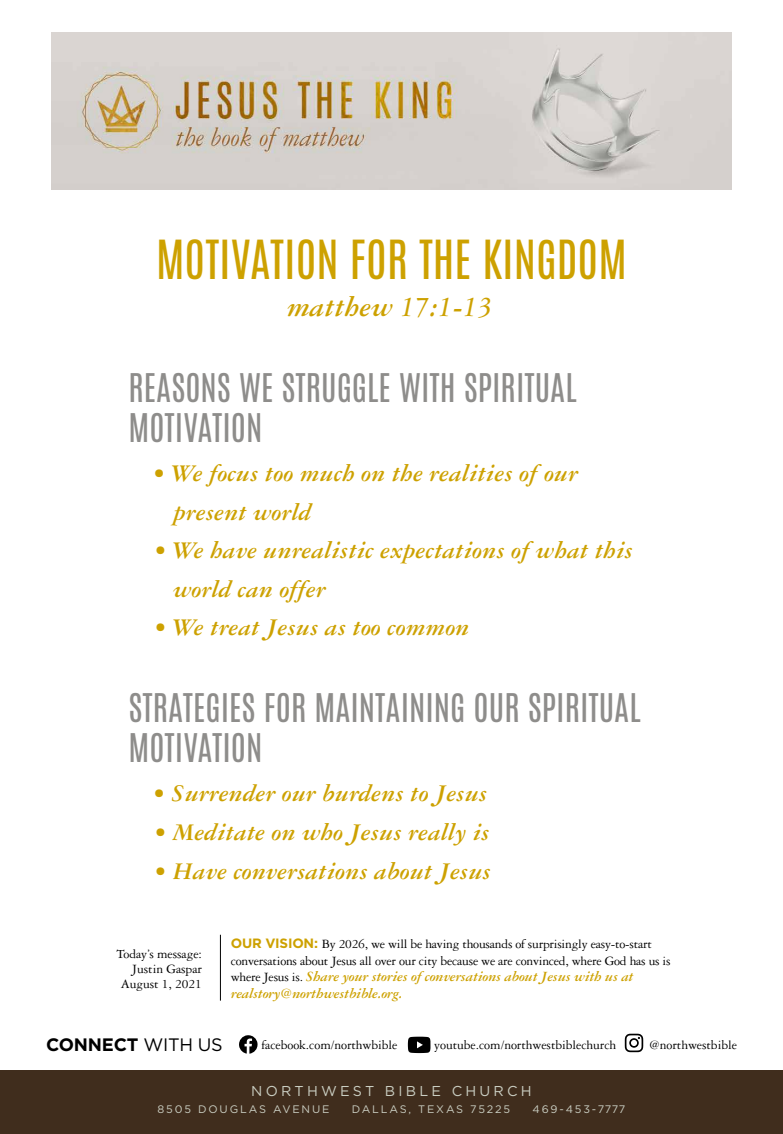
<style>
.page{position:relative;width:783px;height:1134px;background:#fff}
.page>*{position:absolute;margin:0;border:0;box-sizing:border-box;transform-origin:0 0}
.t1{font:45px "Antonio";color:#cda100}
.t2{font:33px/39.6px "Antonio";color:#8e8d8b}
.t3{font:italic 700 30px "Garamond Three";color:#cda100}
.t4{font:italic 700 25.5px/38.5px "Garamond Three";color:#cda100}
.t5{font:700 18px "Gotham";letter-spacing:-.01em;color:#000}
.t6{font:italic 700 15px/16.5px "Garamond Three";letter-spacing:-.015em;color:#cda100}
.t7{font:14.25px "Gotham";letter-spacing:.225em;color:#cacec2}
.t8{font:13.5px/15px "Garamond Three";letter-spacing:-.015em;color:#000;text-align:right}
.t9{font:10.95px "Gotham";letter-spacing:.17em;color:#cacec2}
.s1{font-family:"Gotham";font-weight:700;color:#cda100}
.s2{font-weight:400;font-style:normal;font-size:13.5px;color:#000}
.s3{font-weight:400}
</style>
<div class="page">
<div style="left:0;top:1070px;width:783px;height:64px;background:#402d1d"></div>
<hr style="left:220px;top:935px;width:1px;height:66px;background:#000">
<img style="left:51px;top:32px;width:681px;height:157px">
<svg style="left:408px;top:1037px;width:23px;height:16px"></svg>
<svg style="left:625px;top:1034px;width:18px;height:18px"></svg>
<svg style="left:239px;top:1035px;width:19px;height:19px"></svg>
<h1 class="t1" style="left:156px;top:227px;width:472px">MOTIVATION FOR THE KINGDOM</h1>
<h3 class="t3" style="left:286px;top:290px;width:208px">matthew 17:1-13</h3>
<h2 class="t2" style="left:129px;top:368px;width:450px">REASONS WE STRUGGLE WITH SPIRITUAL<br>MOTIVATION</h2>
<h3 class="t4" style="left:173px;top:454px;width:406px;text-indent:-20px">• We focus too much on the realities of our present world</h3>
<h3 class="t4" style="left:173px;top:531px;width:461px;text-indent:-19px">• We have unrealistic expectations of what this world can offer</h3>
<h3 class="t4" style="left:154px;top:608px;width:317px">• We treat Jesus as too common</h3>
<h2 class="t2" style="left:129px;top:689px;width:514px">STRATEGIES FOR MAINTAINING OUR SPIRITUAL<br>MOTIVATION</h2>
<h3 class="t4" style="left:153px;top:774px;width:336px">• Surrender our burdens to Jesus</h3>
<h3 class="t4" style="left:154px;top:813px;width:337px">• Meditate on who Jesus really is</h3>
<h3 class="t4" style="left:154px;top:851px;width:339px">• Have conversations about Jesus</h3>
<p class="t8" style="left:117px;top:946px;width:87px">Today’s message:<br>Justin Gaspar<br>August 1, 2021</p>
<p class="t8" style="left:231px;top:936px;width:441px;line-height:16.5px;text-align:left"><span class="s1">OUR VISION:</span> By 2026, we will be having thousands of surprisingly easy-to-start conversations about Jesus all over our city because we are convinced, where God has us is</p>
<p class="t6" style="left:231px;top:968px;width:404px"><span class="s2">where Jesus is.</span> Share your stories of conversations about Jesus with us at realstory@northwestbible.org.</p>
<h3 class="t5" style="left:46px;top:1033px;width:178px">CONNECT <span class="s3">WITH US</span></h3>
<p class="t8" style="left:262px;top:1038px;width:138px">facebook.com/northwbible</p>
<p class="t8" style="left:434px;top:1038px;width:184px">youtube.com/northwestbiblechurch</p>
<p class="t8" style="left:649px;top:1038px;width:89px">@northwestbible</p>
<p class="t7" style="left:251px;top:1081px;width:282px">NORTHWEST BIBLE CHURCH</p>
<p class="t9" style="left:158px;top:1102px;width:173px">8505 DOUGLAS AVENUE</p>
<p class="t9" style="left:352px;top:1102px;width:160px">DALLAS, TEXAS 75225</p>
<p class="t9" style="left:533px;top:1102px;width:94px">469-453-7777</p>
</div>
